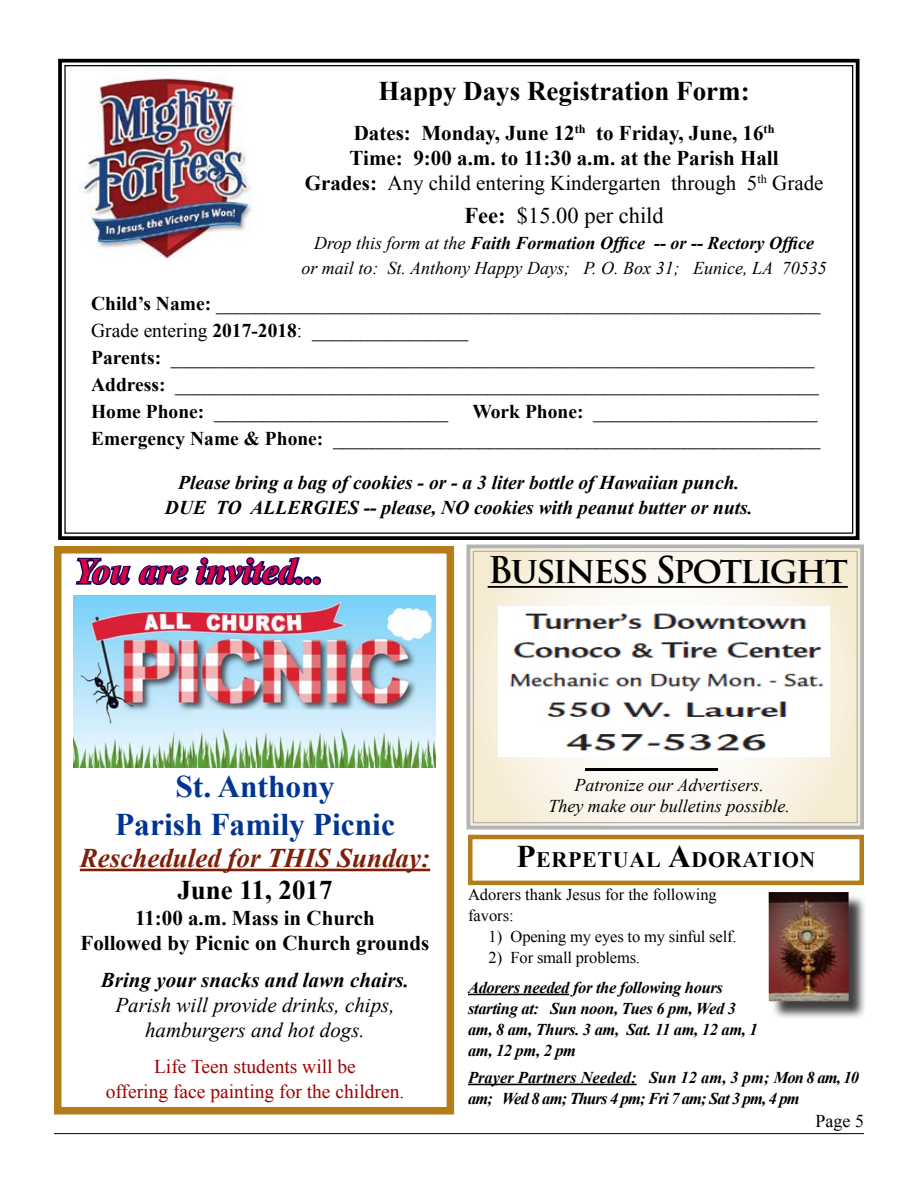
<style>
.page{position:relative;width:918px;height:1188px;background:#fff}
.page>*{position:absolute;margin:0;border:0;box-sizing:border-box;transform-origin:0 0}
.t1{font:700 36px "Trajan Pro";letter-spacing:-.06em;color:#000}
.t2{font:italic 700 36px "Times New Roman";color:#df0042}
.t3{font:700 31.5px/37.8px "Times New Roman";color:#003593;text-align:center}
.t4{font:700 27px "Times New Roman";color:#000}
.t5{font:italic 700 27px "Times New Roman";color:#7f1e09}
.t6{font:22.5px "Times New Roman";color:#000}
.t7{font:700 22.05px "Times New Roman";letter-spacing:.03em;color:#000}
.t8{font:700 21px/25.2px "Times New Roman";color:#000;text-align:center}
.t9{font:italic 21px/25.2px "Times New Roman";color:#000;text-align:center}
.t10{font:italic 700 21px "Times New Roman";color:#000}
.t11{font:19.5px/27px "Times New Roman";color:#000}
.t12{font:italic 700 19.5px/25.5px "Times New Roman";color:#000;text-align:center}
.t13{font:19.5px/25.2px "Times New Roman";color:#9d0000;text-align:center}
.t14{font:italic 18px/25.5px "Times New Roman";color:#000;text-align:center}
.t15{font:18px "Times New Roman";color:#000}
.t16{font:italic 700 16.5px/21px "Times New Roman";letter-spacing:-.02em;color:#000}
.t17{font:16.5px/21px "Times New Roman";letter-spacing:-.01em;color:#000}
.t18{font:italic 700 16.5px/21px "Times New Roman";color:#000}
.s1{font-weight:400}
.s2{font-weight:700}
.s3{font-size:31.5px}
</style>
<div class="page">
<hr style="left:468px;top:994px;width:101px;height:1px;background:#000">
<hr style="left:468px;top:1084px;width:169px;height:1px;background:#000">
<div style="left:54px;top:546px;width:400px;height:568px;border:8px solid #b47d19"></div>
<hr style="left:54px;top:1133px;width:810px;height:1px;background:#000">
<div style="left:771px;top:894px;width:103px;height:134px;background:#000;opacity:.75"></div>
<img style="left:769px;top:892px;width:80px;height:109px">
<div style="left:468px;top:835px;width:396px;height:50px;border:4px solid #b47d19"></div>
<svg style="left:74px;top:553px;width:250px;height:43px"></svg>
<hr style="left:80px;top:869px;width:350px;height:2px;background:#7f1e09">
<img style="left:74px;top:596px;width:361px;height:171px">
<svg style="left:58px;top:58px;width:802px;height:482px"></svg>
<img style="left:71px;top:69px;width:190px;height:198px">
<svg style="left:466px;top:544px;width:398px;height:286px"></svg>
<hr style="left:488px;top:586px;width:360px;height:2px;background:#000">
<hr style="left:585px;top:768px;width:133px;height:3px;background:#000">
<img style="left:499px;top:607px;width:331px;height:150px">
<h3 class="t4" style="left:379px;top:72px;width:373px">Happy Days Registration Form:</h3>
<p class="t8" style="left:305px;top:120px;width:520px">Dates: Monday, June 12<sup>th</sup> to Friday, June, 16<sup>th<br></sup>Time: 9:00 a.m. to 11:30 a.m. at the Parish Hall<br>Grades: <span class="s1">Any child entering Kindergarten through 5</span><sup>th</sup> <span class="s1">Grade</span></p>
<p class="t6" style="left:464px;top:201px;width:201px"><span class="s2">Fee:</span> $15.00 per child</p>
<p class="t14" style="left:301px;top:230px;width:527px">Drop this form at the <span class="s2">Faith Formation Office -- or -- Rectory Office<br></span>or mail to: St. Anthony Happy Days; P. O. Box 31; Eunice, LA 70535</p>
<p class="t11" style="left:91px;top:290px;width:731px"><span class="s2">Child’s Name:</span> ______________________________________________________________ Grade entering <span class="s2">2017-2018</span>: ________________<br><span class="s2">Parents:</span> __________________________________________________________________ <span class="s2">Address:</span> __________________________________________________________________ <span class="s2">Home Phone:</span> ________________________ <span class="s2">Work Phone:</span> _______________________ <span class="s2">Emergency Name &amp; Phone:</span> __________________________________________________</p>
<p class="t12" style="left:165px;top:469px;width:589px">Please bring a bag of cookies - or - a 3 liter bottle of Hawaiian punch.<br>DUE TO ALLERGIES -- please, NO cookies with peanut butter or nuts.</p>
<h1 class="t2" style="left:74px;top:546px;width:251px">You are invited...</h1>
<h1 class="t1" style="left:488px;top:548px;width:362px">Business Spotlight</h1>
<h2 class="t3" style="left:115px;top:767px;width:282px">St. Anthony<br>Parish Family Picnic</h2>
<h3 class="t5" style="left:80px;top:839px;width:352px">Rescheduled for THIS Sunday:</h3>
<h3 class="t4" style="left:177px;top:872px;width:157px">June 11, 2017</h3>
<p class="t8" style="left:81px;top:904px;width:350px">11:00 a.m. Mass in Church<br>Followed by Picnic on Church grounds</p>
<p class="t10" style="left:101px;top:965px;width:310px">Bring your snacks and lawn chairs.</p>
<p class="t9" style="left:115px;top:992px;width:281px">Parish will provide drinks, chips, hamburgers and hot dogs.</p>
<p class="t13" style="left:106px;top:1053px;width:300px">Life Teen students will be<br>offering face painting for the children.</p>
<p class="t14" style="left:548px;top:774px;width:243px;line-height:21.6px">Patronize our Advertisers.<br>They make our bulletins possible.</p>
<p class="t7" style="left:516px;top:844px;width:301px"><span class="s3">P</span>ERPETUAL <span class="s3">A</span>DORATION</p>
<p class="t17" style="left:468px;top:883px;width:250px">Adorers thank Jesus for the following favors:</p>
<p class="t17" style="left:489px;top:925px;width:249px">1) Opening my eyes to my sinful self.</p>
<p class="t17" style="left:489px;top:946px;width:153px">2) For small problems.</p>
<p class="t16" style="left:468px;top:976px;width:291px">Adorers needed for the following hours starting at: Sun noon, Tues 6 pm, Wed 3 am, 8 am, Thurs. 3 am, Sat. 11 am, 12 am, 1 am, 12 pm, 2 pm</p>
<p class="t18" style="left:468px;top:1066px;width:393px">Prayer Partners Needed: Sun 12 am, 3 pm; Mon 8 am, 10 am; Wed 8 am; Thurs 4 pm; Fri 7 am; Sat 3 pm, 4 pm</p>
<p class="t15" style="left:816px;top:1109px;width:50px">Page 5</p>
</div>
